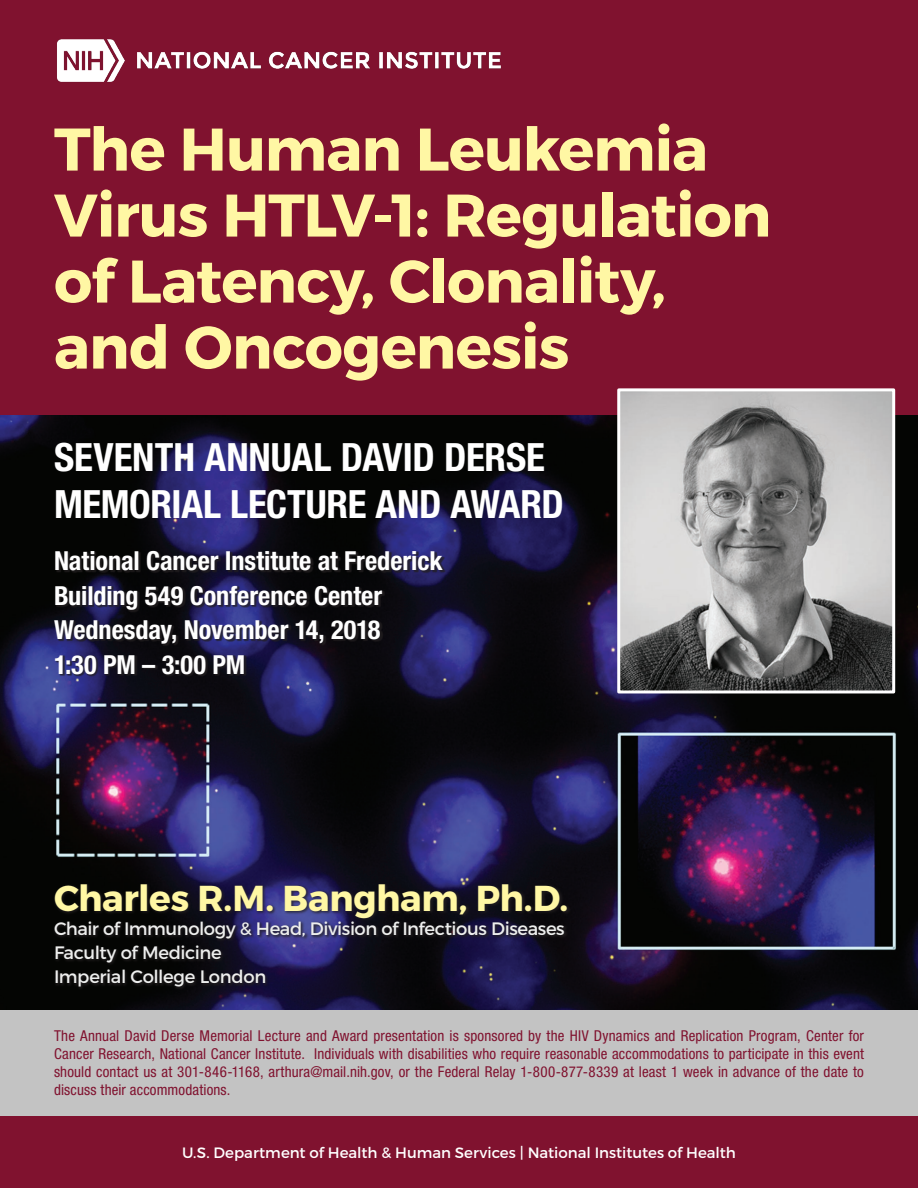
<style>
.page{position:relative;width:918px;height:1188px;background:#fff}
.page>*{position:absolute;margin:0;border:0;box-sizing:border-box;transform-origin:0 0}
.t1{font:700 60px/66px "Montserrat";letter-spacing:-.015em;color:#fff7a4}
.t2{font:700 condensed 39px/46.8px "Helvetica Neue LT Std";letter-spacing:-.005em;color:#fff}
.t3{font:700 36px "Montserrat";letter-spacing:-.01em;color:#fff7a4}
.t4{font:700 condensed 26.25px "Helvetica Neue LT Std";color:#fff}
.t5{font:18px "Montserrat";letter-spacing:-.025em;color:#edeeed}
.t6{font:condensed 15px/18px "Helvetica Neue LT Std";letter-spacing:.01em;color:#80122f;text-align:justify}
.t7{font:15px "Montserrat";letter-spacing:-.005em;color:#fff}
</style>
<div class="page">
<img style="left:0;top:415px;width:918px;height:595px">
<div style="left:53px;top:883px;width:518px;height:107px;background:#231f20;opacity:.75"></div>
<div style="left:55px;top:551px;width:391px;height:126px;background:#231f20;opacity:.75"></div>
<div style="left:0;top:1010px;width:918px;height:117px;background:#c3c3c3"></div>
<div style="left:0;top:1116px;width:918px;height:72px;background:#80122f"></div>
<div style="left:0;top:0;width:918px;height:415px;background:#80122f"></div>
<img style="left:57px;top:39px;width:444px;height:43px">
<img style="left:621px;top:392px;width:270px;height:297px">
<div style="left:617px;top:388px;width:278px;height:305px;border:3px solid #fff"></div>
<p class="t1" style="left:54px;top:117px;width:719px">The Human Leukemia<br>Virus HTLV-1: Regulation of Latency, Clonality, and Oncogenesis</p>
<p class="t2" style="left:54px;top:433px;width:511px">SEVENTH ANNUAL DAVID DERSE<br>MEMORIAL LECTURE AND AWARD</p>
<p class="t4" style="left:54px;top:545px;width:390px">National Cancer Institute at Frederick</p>
<p class="t4" style="left:54px;top:579px;width:330px">Building 549 Conference Center</p>
<p class="t4" style="left:54px;top:614px;width:328px">Wednesday, November 14, 2018</p>
<p class="t4" style="left:54px;top:648px;width:193px">1:30 PM – 3:00 PM</p>
<p class="t3" style="left:54px;top:876px;width:516px">Charles R.M. Bangham, Ph.D.</p>
<p class="t5" style="left:54px;top:917px;width:512px">Chair of Immunology &amp; Head, Division of Infectious Diseases</p>
<p class="t5" style="left:54px;top:941px;width:169px">Faculty of Medicine</p>
<p class="t5" style="left:54px;top:965px;width:214px">Imperial College London</p>
<p class="t6" style="left:54px;top:1027px;width:812px">The Annual David Derse Memorial Lecture and Award presentation is sponsored by the HIV Dynamics and Replication Program, Center for Cancer Research, National Cancer Institute. Individuals with disabilities who require reasonable accommodations to participate in this event should contact us at 301-846-1168, arthura@mail.nih.gov, or the Federal Relay 1-800-877-8339 at least 1 week in advance of the date to discuss their accommodations.</p>
<p class="t7" style="left:182px;top:1143px;width:555px">U.S. Department of Health &amp; Human Services | National Institutes of Health</p>
</div>
